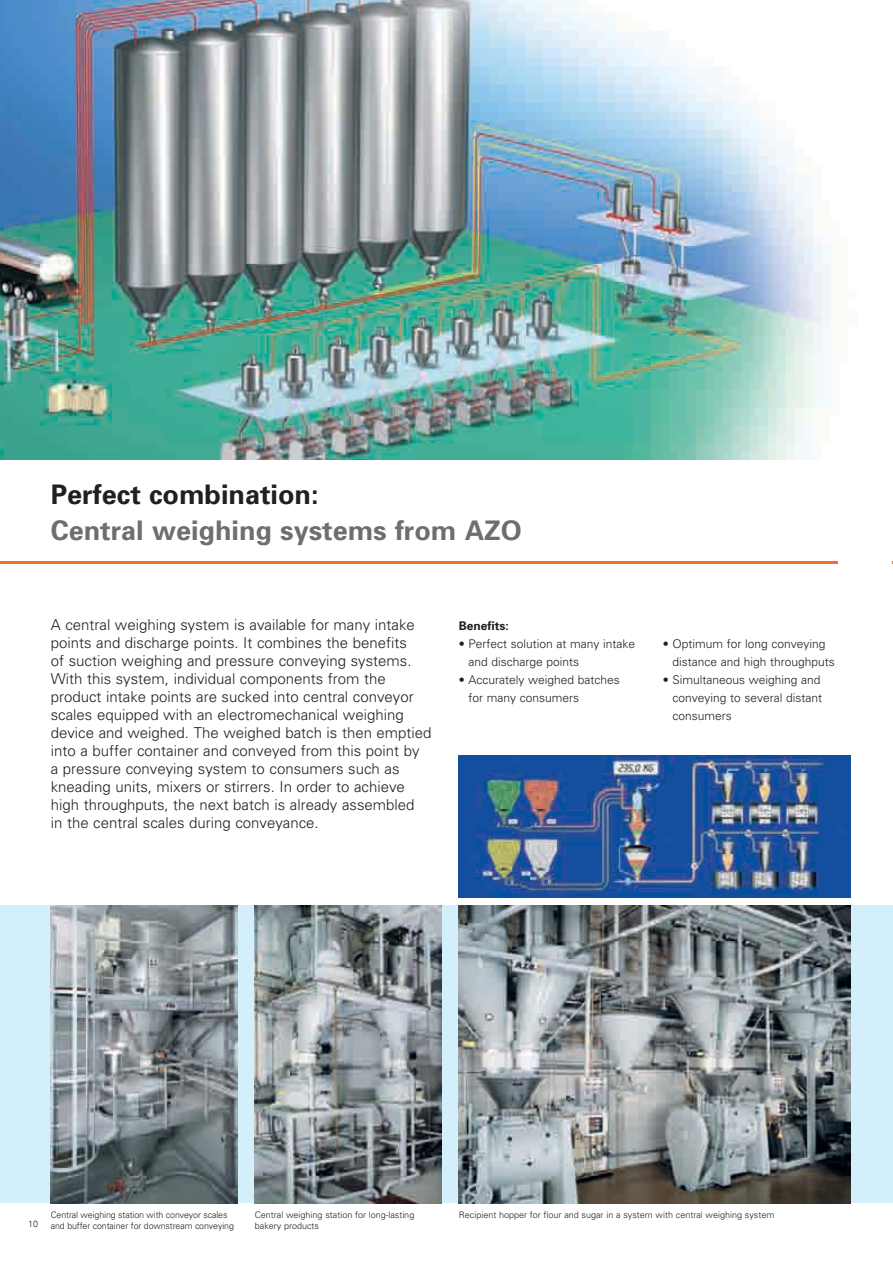
<style>
.page{position:relative;width:893px;height:1263px;background:#fff}
.page>*{position:absolute;margin:0;border:0;box-sizing:border-box;transform-origin:0 0}
.t1{font:700 27px "Univers";color:#6d6e70}
.t2{font:700 27px "Univers";color:#231f20}
.t3{font:300 15px/18px "Univers";color:#231f20}
.t4{font:300 12px/18px "Univers";color:#231f20}
.t5{font:700 12px "Univers";color:#231f20}
.t6{font:300 9px/10.5px "Univers";color:#231f20}
</style>
<div class="page">
<img style="left:459px;top:756px;width:391px;height:141px">
<div style="left:0;top:906px;width:893px;height:297px;background:#d4effc"></div>
<img style="left:0;top:0;width:831px;height:459px">
<hr style="left:0;top:561px;width:837px;height:2px;background:#f36f21">
<img style="left:51px;top:906px;width:187px;height:297px">
<img style="left:459px;top:906px;width:391px;height:297px">
<img style="left:255px;top:906px;width:187px;height:297px">
<h1 class="t2" style="left:51px;top:485px;width:269px">Perfect combination:</h1>
<h1 class="t1" style="left:51px;top:521px;width:472px">Central weighing systems from AZO</h1>
<p class="t3" style="left:51px;top:617px;width:382px">A central weighing system is available for many intake points and discharge points. It combines the benefits<br>of suction weighing and pressure conveying systems.<br>With this system, individual components from the product intake points are sucked into central conveyor scales equipped with an electromechanical weighing device and weighed. The weighed batch is then emptied into a buffer container and conveyed from this point by<br>a pressure conveying system to consumers such as kneading units, mixers or stirrers. In order to achieve high throughputs, the next batch is already assembled<br>in the central scales during conveyance.</p>
<p class="t5" style="left:459px;top:621px;width:51px">Benefits:</p>
<p class="t4" style="left:468px;top:636px;width:168px;text-indent:-10px">• Perfect solution at many intake and discharge points</p>
<p class="t4" style="left:468px;top:672px;width:153px;text-indent:-10px">• Accurately weighed batches for many consumers</p>
<p class="t4" style="left:672px;top:636px;width:164px;text-indent:-10px">• Optimum for long conveying distance and high throughputs</p>
<p class="t4" style="left:672px;top:672px;width:151px;text-indent:-10px">• Simultaneous weighing and conveying to several distant consumers</p>
<p class="t6" style="left:28px;top:1219px;width:12px">10</p>
<p class="t6" style="left:51px;top:1210px;width:185px">Central weighing station with conveyor scales and buffer container for downstream conveying</p>
<p class="t6" style="left:255px;top:1210px;width:161px">Central weighing station for long-lasting</p>
<p class="t6" style="left:459px;top:1210px;width:317px">Recipient hopper for flour and sugar in a system with central weighing system</p>
<p class="t6" style="left:255px;top:1221px;width:66px">bakery products</p>
</div>
